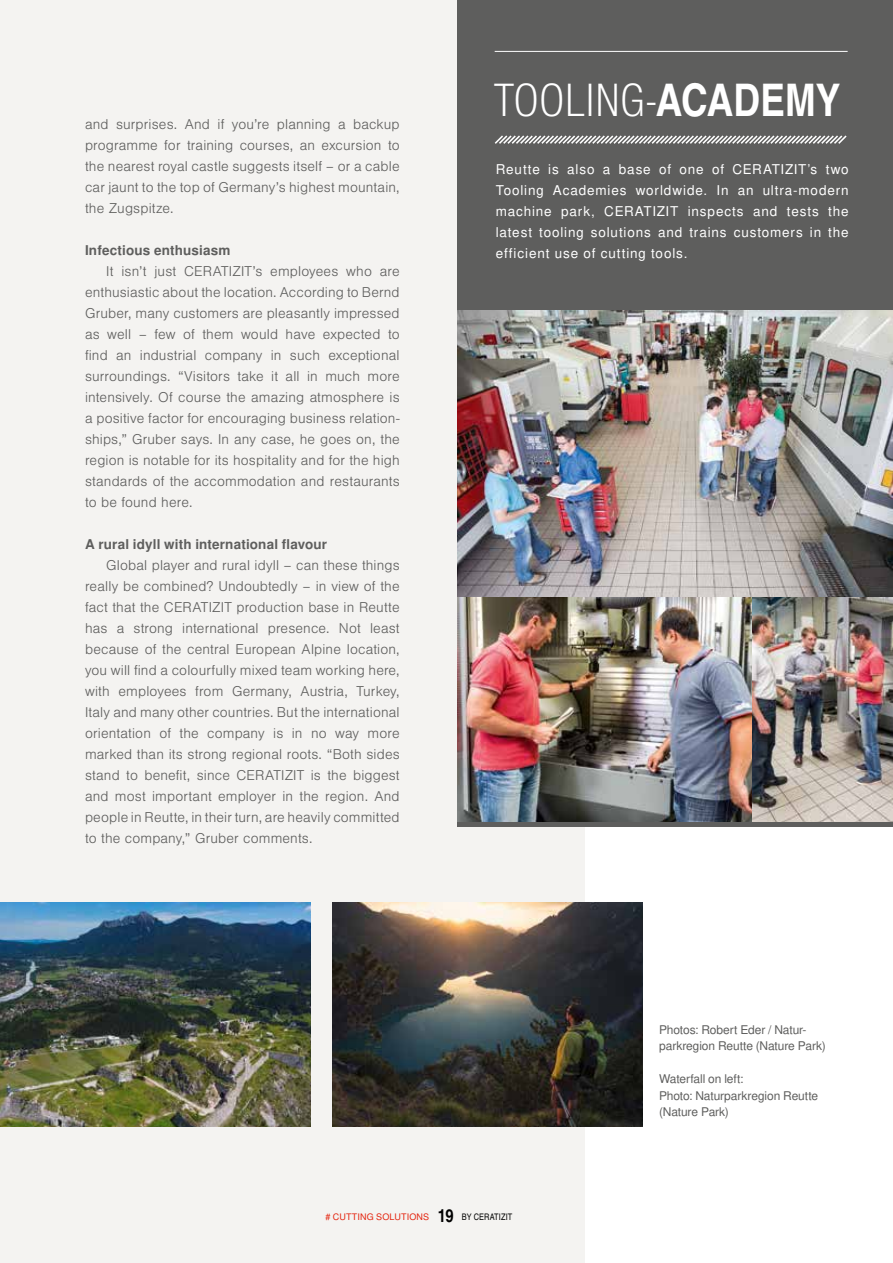
<style>
.page{position:relative;width:893px;height:1263px;background:#fff}
.page>*{position:absolute;margin:0;border:0;box-sizing:border-box;transform-origin:0 0}
.t1{font:300 45px "Nimbus San Con L";color:#fff}
.t2{font:300 13.5px/21px "Nimbus San L";letter-spacing:.01em;color:#5e5e5d;text-align:justify}
.t3{font:13.5px/21px "Nimbus San L";letter-spacing:.065em;color:#fff;text-align:justify}
.t4{font:700 13.5px "Nimbus San L";letter-spacing:.01em;color:#5e5e5d}
.t5{font:12px/16.5px "Nimbus San L";letter-spacing:-.01em;color:#5e5e5d}
.t6{font:9px "Nimbus San L";letter-spacing:.015em;color:#e4230e}
.s1{font-weight:700}
.s2{font-family:"Nimbus San Con L";font-weight:700;font-size:18px;color:#000}
.s3{font-family:"Nimbus San Con L";color:#000}
</style>
<div class="page">
<div style="left:0;top:0;width:585px;height:1263px;background:#f4f3f1"></div>
<div style="left:457px;top:0;width:436px;height:826px;background:#5e5e5d"></div>
<img style="left:0;top:903px;width:311px;height:224px">
<img style="left:332px;top:903px;width:310px;height:224px">
<img style="left:457px;top:310px;width:436px;height:287px">
<img style="left:457px;top:597px;width:295px;height:224px">
<img style="left:752px;top:597px;width:141px;height:224px">
<hr style="left:495px;top:51px;width:353px;height:1px;background:#fff">
<svg style="left:494px;top:135px;width:353px;height:9px"></svg>
<p class="t2" style="left:85px;top:114px;width:316px">and surprises. And if you’re planning a backup programme for training courses, an excursion to the nearest royal castle suggests itself – or a cable car jaunt to the top of Germany’s highest mountain, the Zugspitze.</p>
<p class="t4" style="left:85px;top:242px;width:147px">Infectious enthusiasm</p>
<p class="t2" style="left:85px;top:261px;width:316px;text-indent:21px">It isn’t just CERATIZIT’s employees who are enthusiastic about the location. According to Bernd Gruber, many customers are pleasantly impressed as well – few of them would have expected to find an industrial company in such exceptional surroundings. “Visitors take it all in much more intensively. Of course the amazing atmosphere is a positive factor for encouraging business relation&shy;ships,” Gruber says. In any case, he goes on, the region is notable for its hospitality and for the high standards of the accommodation and restaurants to be found here.</p>
<p class="t4" style="left:85px;top:536px;width:244px">A rural idyll with international flavour</p>
<p class="t2" style="left:85px;top:555px;width:316px;text-indent:21px">Global player and rural idyll – can these things really be combined? Undoubtedly – in view of the fact that the CERATIZIT production base in Reutte has a strong international presence. Not least because of the central European Alpine location, you will find a colourfully mixed team working here, with employees from Germany, Austria, Turkey, Italy and many other countries. But the international orientation of the company is in no way more marked than its strong regional roots. “Both sides stand to benefit, since CERATIZIT is the biggest and most important employer in the region. And people in Reutte, in their turn, are heavily committed to the company,” Gruber comments.</p>
<h1 class="t1" style="left:493px;top:73px;width:348px">TOOLING-<span class="s1">ACADEMY</span></h1>
<p class="t3" style="left:496px;top:159px;width:354px">Reutte is also a base of one of CERATIZIT’s two Tooling Academies worldwide. In an ultra-modern machine park, CERATIZIT inspects and tests the latest tooling solutions and trains customers in the efficient use of cutting tools.</p>
<p class="t5" style="left:659px;top:1022px;width:168px">Photos: Robert Eder / Natur&shy;parkregion Reutte (Nature Park)</p>
<p class="t5" style="left:659px;top:1071px;width:161px">Waterfall on left:<br>Photo: Naturparkregion Reutte (Nature Park)</p>
<p class="t6" style="left:325px;top:1212px;width:188px"># CUTTING SOLUTIONS <span class="s2">19</span> <span class="s3">BY CERATIZIT</span></p>
</div>
